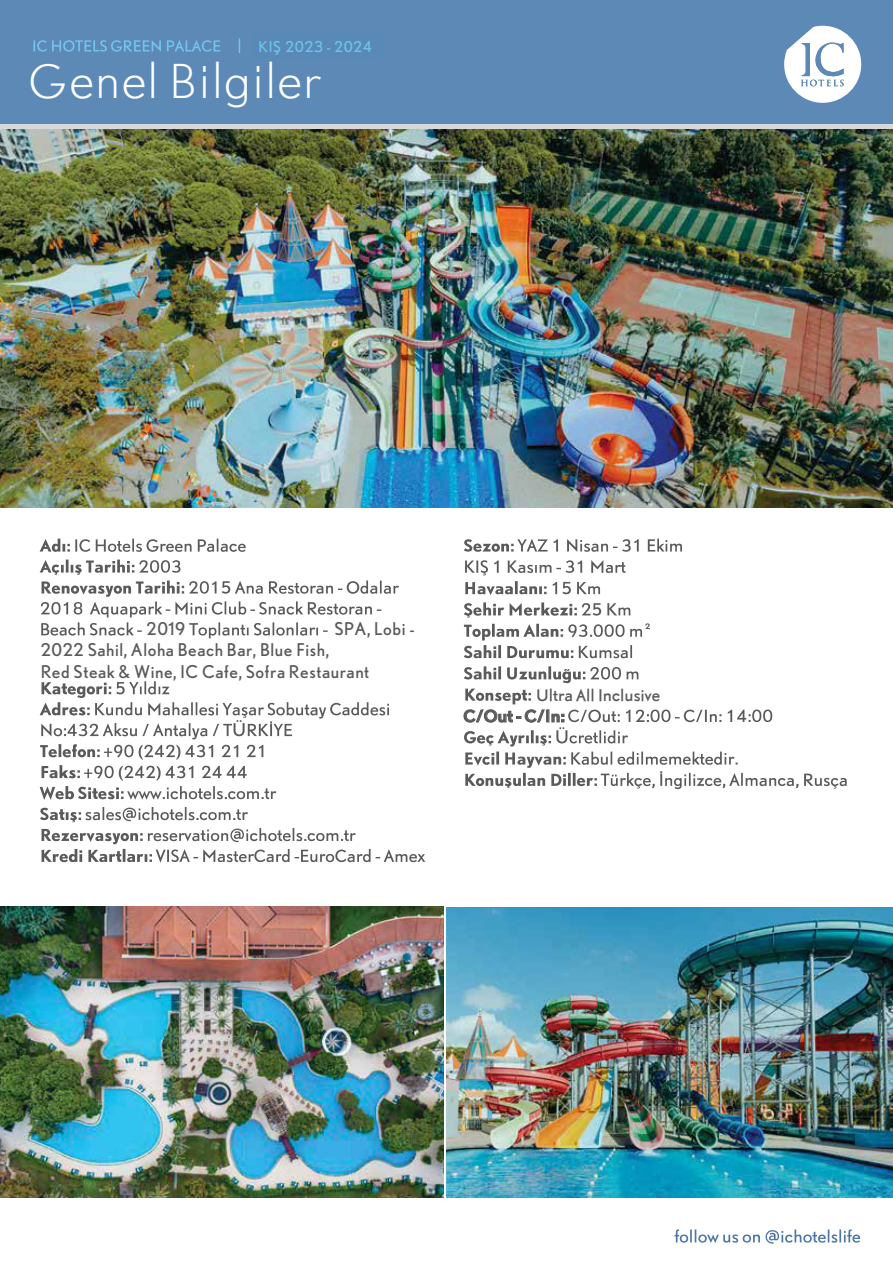
<style>
.page{position:relative;width:893px;height:1263px;background:#fff}
.page>*{position:absolute;margin:0;border:0;box-sizing:border-box;transform-origin:0 0}
.t1{font:46.5px "Nobel Listing UN Light";color:#fff}
.t2{font:17.55px/21.1px "Nobel";letter-spacing:.035em;color:#5a595b}
.t3{font:700 16.5px "Nobel Listing UN Medium";color:#5a595b}
.t4{font:15.75px "Nobel Listing UN Regular";color:#5a595b}
.t5{font:15px "Nobel";letter-spacing:.045em;color:#6fc3eb}
</style>
<div class="page">
<img style="left:0;top:124px;width:893px;height:7px">
<div style="left:0;top:0;width:893px;height:124px;background:#5d89b7"></div>
<svg style="left:784px;top:26px;width:77px;height:77px"></svg>
<svg style="left:33px;top:40px;width:187px;height:12px"></svg>
<svg style="left:239px;top:38px;width:1px;height:15px"></svg>
<svg style="left:40px;top:681px;width:349px;height:119px"></svg>
<svg style="left:40px;top:807px;width:208px;height:15px"></svg>
<svg style="left:42px;top:828px;width:383px;height:35px"></svg>
<svg style="left:674px;top:1229px;width:186px;height:14px"></svg>
<div style="left:252px;top:31px;width:131px;height:28px;background:#5989b6"></div>
<img style="left:447px;top:907px;width:446px;height:290px">
<img style="left:0;top:906px;width:444px;height:291px">
<img style="left:0;top:130px;width:892px;height:378px">
<svg style="left:40px;top:539px;width:206px;height:13px"></svg>
<svg style="left:40px;top:559px;width:359px;height:79px"></svg>
<svg style="left:464px;top:538px;width:218px;height:14px"></svg>
<svg style="left:465px;top:560px;width:160px;height:15px"></svg>
<svg style="left:465px;top:581px;width:82px;height:14px"></svg>
<svg style="left:553px;top:582px;width:47px;height:12px"></svg>
<svg style="left:464px;top:602px;width:166px;height:15px"></svg>
<svg style="left:464px;top:623px;width:186px;height:35px"></svg>
<svg style="left:464px;top:666px;width:174px;height:17px"></svg>
<svg style="left:464px;top:689px;width:383px;height:100px"></svg>
<p class="t5" style="left:258px;top:37px;width:115px">KIS 2023 - 2024</p>
<h1 class="t1" style="left:28px;top:50px;width:294px">Genel Bilgiler</h1>
<p class="t2" style="left:147px;top:618px;width:40px">2019</p>
<p class="t2" style="left:334px;top:618px;width:82px">SPA, Lobi -</p>
<p class="t2" style="left:41px;top:639px;width:330px">2022 Sahil, Aloha Beach Bar, Blue Fish,<br>Red Steak &amp; Wine, IC Cafe, Sofra Restaurant</p>
<p class="t4" style="left:536px;top:684px;width:125px">Ultra All Inclusive</p>
<p class="t3" style="left:463px;top:704px;width:98px">C/Out - C/In</p>
</div>
